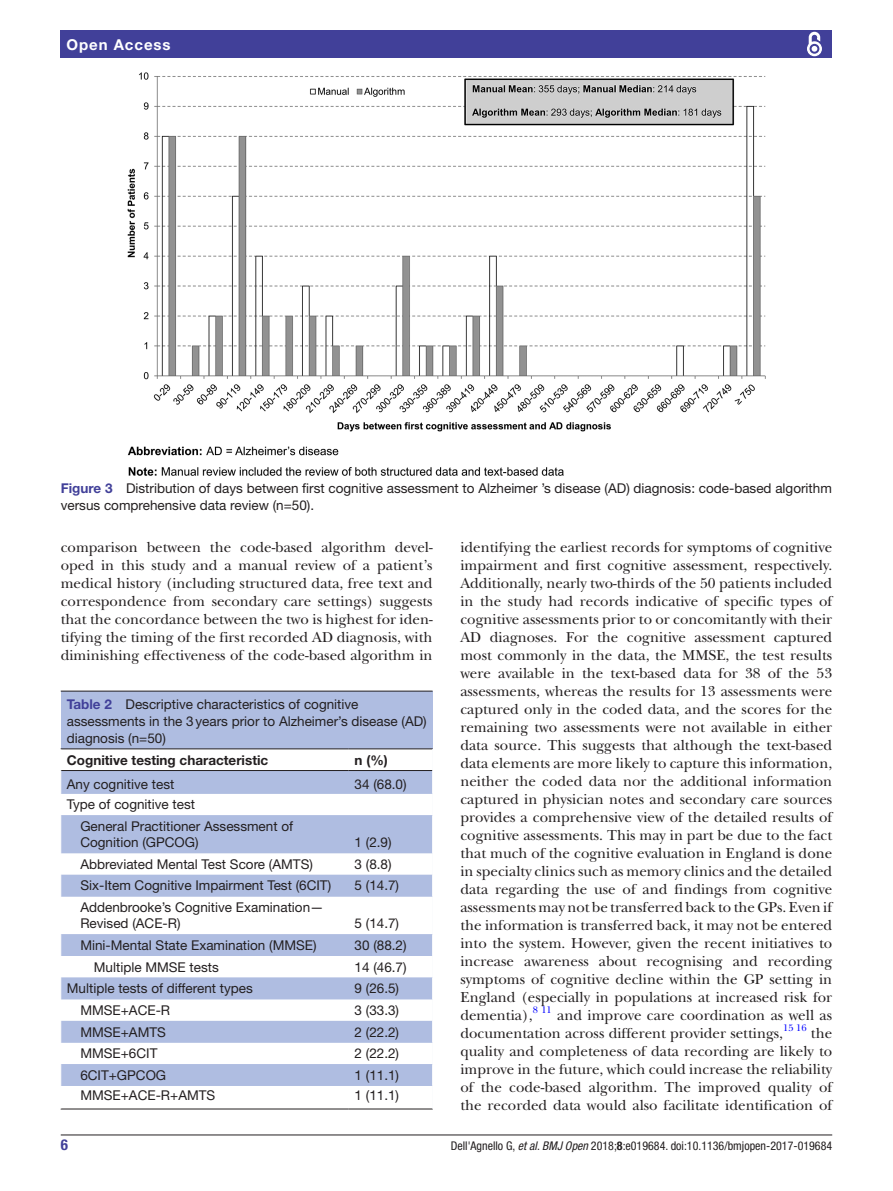
<style>
.page{position:relative;width:893px;height:1191px;background:#fff}
.page>*{position:absolute;margin:0;border:0;box-sizing:border-box;transform-origin:0 0}
.t1{font:15px/18px "New Baskerville";color:#231f20;text-align:justify}
.t2{font:700 15px "Helvetica Neue LT Std";letter-spacing:.065em;color:#fff}
.t3{font:700 condensed 15px "Helvetica Neue LT Std";color:#414099}
.t4{font:13.5px/16.2px "Helvetica Neue LT Std";color:#231f20}
.t5{font:700 13.5px "Helvetica Neue LT Std";color:#231f20}
.t6{font:condensed 12px "Helvetica Neue LT Std";color:#231f20}
.t7{font:9.9px "New Baskerville";color:#00f}
.s1{font-weight:700;color:#414099}
.s2{font-style:italic}
.s3{font-weight:700}
</style>
<div class="page">
<hr style="left:61px;top:1134px;width:771px;height:1px;background:#231f20">
<div style="left:61px;top:31px;width:771px;height:27px;background:#414099"></div>
<svg style="left:807px;top:31px;width:15px;height:26px"></svg>
<img style="left:127px;top:73px;width:638px;height:403px">
<div style="left:61px;top:691px;width:372px;height:418px;background:#afbde1"></div>
<hr style="left:61px;top:690px;width:372px;height:1px;background:#231f20">
<div style="left:61px;top:749px;width:371px;height:359px;background:#fff"></div>
<svg style="left:61px;top:771px;width:371px;height:314px"></svg>
<hr style="left:61px;top:748px;width:288px;height:1px;background:#231f20">
<hr style="left:61px;top:770px;width:288px;height:1px;background:#231f20">
<hr style="left:349px;top:748px;width:84px;height:1px;background:#231f20">
<hr style="left:349px;top:770px;width:83px;height:1px;background:#231f20">
<hr style="left:61px;top:1108px;width:288px;height:1px;background:#231f20">
<hr style="left:349px;top:1108px;width:84px;height:1px;background:#231f20">
<svg style="left:432px;top:749px;width:1px;height:66px"></svg>
<hr style="left:432px;top:815px;width:1px;height:38px;background:#fff">
<svg style="left:432px;top:853px;width:1px;height:43px"></svg>
<hr style="left:432px;top:896px;width:1px;height:38px;background:#fff">
<svg style="left:432px;top:934px;width:1px;height:174px"></svg>
<p class="t2" style="left:66px;top:35px;width:106px">Open Access</p>
<p class="t4" style="left:61px;top:480px;width:773px"><span class="s1">Figure 3</span> Distribution of days between first cognitive assessment to Alzheimer ’s disease (AD) diagnosis: code-based algorithm versus comprehensive data review (n=50).</p>
<p class="t1" style="left:61px;top:538px;width:373px">comparison between the code-based algorithm devel&shy;oped in this study and a manual review of a patient’s medical history (including structured data, free text and correspondence from secondary care settings) suggests that the concordance between the two is highest for iden&shy;tifying the timing of the first recorded AD diagnosis, with diminishing effectiveness of the code-based algorithm in</p>
<p class="t1" style="left:460px;top:538px;width:373px">identifying the earliest records for symptoms of cognitive impairment and first cognitive assessment, respectively.<br>Additionally, nearly two-thirds of the 50 patients included in the study had records indicative of specific types of cognitive assessments prior to or concomitantly with their AD diagnoses. For the cognitive assessment captured most commonly in the data, the MMSE, the test results were available in the text-based data for 38 of the 53 assessments, whereas the results for 13 assessments were captured only in the coded data, and the scores for the remaining two assessments were not available in either data source. This suggests that although the text-based data elements are more likely to capture this information, neither the coded data nor the additional information captured in physician notes and secondary care sources provides a comprehensive view of the detailed results of cognitive assessments. This may in part be due to the fact that much of the cognitive evaluation in England is done in specialty clinics such as memory clinics and the detailed data regarding the use of and findings from cognitive assessments may not be transferred back to the GPs. Even if the information is transferred back, it may not be entered into the system. However, given the recent initiatives to increase awareness about recognising and recording symptoms of cognitive decline within the GP setting in England (especially in populations at increased risk for dementia),</p>
<p class="t4" style="left:67px;top:696px;width:361px"><span class="s1">Table 2</span> Descriptive characteristics of cognitive assessments in the 3years prior to Alzheimer’s disease (AD) diagnosis (n=50)</p>
<p class="t5" style="left:67px;top:751px;width:203px">Cognitive testing characteristic</p>
<p class="t5" style="left:355px;top:751px;width:35px">n (%)</p>
<p class="t4" style="left:67px;top:776px;width:109px">Any cognitive test</p>
<p class="t4" style="left:355px;top:776px;width:54px">34 (68.0)</p>
<p class="t4" style="left:80px;top:793px;width:214px;line-height:21.6px;text-indent:-14px">Type of cognitive test<br>General Practitioner Assessment of</p>
<p class="t4" style="left:80px;top:834px;width:120px">Cognition (GPCOG)</p>
<p class="t4" style="left:355px;top:834px;width:39px">1 (2.9)</p>
<p class="t4" style="left:80px;top:855px;width:234px">Abbreviated Mental Test Score (AMTS)</p>
<p class="t4" style="left:355px;top:855px;width:39px">3 (8.8)</p>
<p class="t4" style="left:80px;top:877px;width:252px">Six-Item Cognitive Impairment Test (6CIT)</p>
<p class="t4" style="left:355px;top:877px;width:46px">5 (14.7)</p>
<p class="t4" style="left:80px;top:899px;width:245px">Addenbrooke’s Cognitive Examination—<br>Revised (ACE-R)</p>
<p class="t4" style="left:355px;top:915px;width:46px">5 (14.7)</p>
<p class="t4" style="left:80px;top:937px;width:238px">Mini-Mental State Examination (MMSE)</p>
<p class="t4" style="left:355px;top:937px;width:54px">30 (88.2)</p>
<p class="t4" style="left:94px;top:958px;width:127px">Multiple MMSE tests</p>
<p class="t4" style="left:355px;top:958px;width:54px">14 (46.7)</p>
<p class="t4" style="left:67px;top:980px;width:188px">Multiple tests of different types</p>
<p class="t4" style="left:355px;top:980px;width:46px">9 (26.5)</p>
<p class="t4" style="left:80px;top:1001px;width:91px">MMSE+ACE-R</p>
<p class="t4" style="left:355px;top:1001px;width:46px">3 (33.3)</p>
<p class="t4" style="left:80px;top:1023px;width:87px">MMSE+AMTS</p>
<p class="t4" style="left:355px;top:1023px;width:46px">2 (22.2)</p>
<p class="t4" style="left:80px;top:1045px;width:79px">MMSE+6CIT</p>
<p class="t4" style="left:355px;top:1045px;width:46px">2 (22.2)</p>
<p class="t4" style="left:80px;top:1066px;width:87px">6CIT+GPCOG</p>
<p class="t4" style="left:355px;top:1066px;width:46px">1 (11.1)</p>
<p class="t4" style="left:80px;top:1087px;width:136px">MMSE+ACE-R+AMTS</p>
<p class="t4" style="left:355px;top:1087px;width:46px">1 (11.1)</p>
<p class="t7" style="left:533px;top:1004px;width:21px">8 11</p>
<p class="t1" style="left:460px;top:1006px;width:373px;text-indent:97px">and improve care coordination as well as documentation across different provider settings,</p>
<p class="t7" style="left:783px;top:1022px;width:25px">15 16</p>
<p class="t1" style="left:460px;top:1024px;width:373px;text-indent:351px">the quality and completeness of data recording are likely to improve in the future, which could increase the reliability of the code-based algorithm. The improved quality of the recorded data would also facilitate identification of</p>
<p class="t3" style="left:61px;top:1135px;width:9px">6</p>
<p class="t6" style="left:451px;top:1138px;width:383px">Dell'Agnello G, <span class="s2">et al</span>. <span class="s2">BMJ Open</span> 2018;<span class="s3">8</span>:e019684. doi:10.1136/bmjopen-2017-019684</p>
</div>
